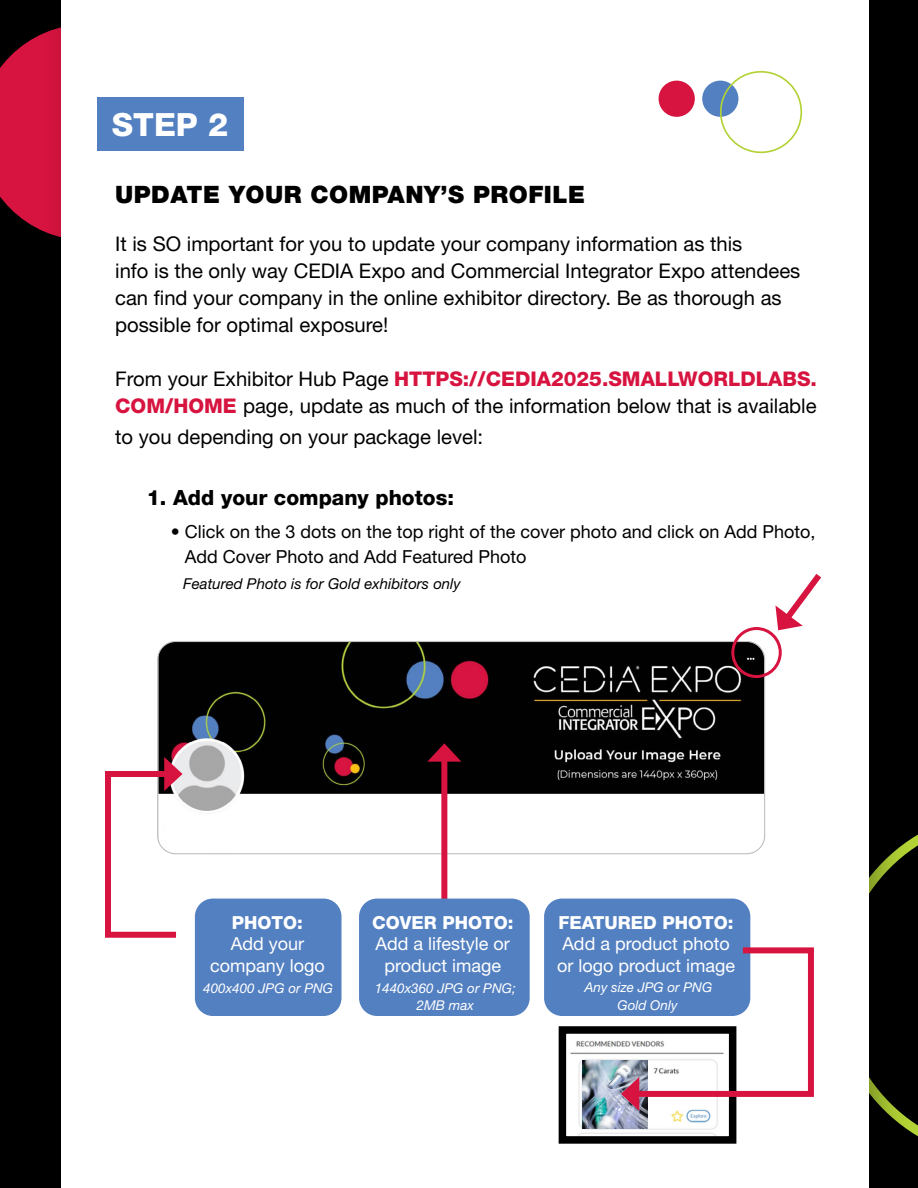
<style>
.page{position:relative;width:918px;height:1188px;background:#000}
.page>*{position:absolute;margin:0;border:0;box-sizing:border-box;transform-origin:0 0}
.t1{font:800 32.1px "Helvetica Neue LT Std";color:#fff}
.t2{font:900 24px "Helvetica Neue LT Std";letter-spacing:.02em;color:#000}
.t3{font:800 21px "Helvetica Neue LT Std";color:#000}
.t4{font:20.25px/27px "Helvetica Neue LT Std";color:#000}
.t5{font:18px/25.5px "Helvetica Neue LT Std";color:#000}
.t6{font:18px/21.6px "Helvetica Neue LT Std";color:#fff;text-align:center}
.t7{font:800 18px "Helvetica Neue LT Std";color:#fff}
.t8{font:italic 15px "Helvetica Neue LT Std";color:#000}
.t9{font:italic 13.5px/16.2px "Helvetica Neue LT Std";color:#fff;text-align:center}
.s1{font-weight:800;color:#d7143f}
</style>
<div class="page">
<svg style="left:910px;top:834px;width:8px;height:303px"></svg>
<svg style="left:0;top:34px;width:42px;height:197px;background:#b61035"></svg>
<div style="left:62px;top:0;width:807px;height:1188px;background:#fff"></div>
<div style="left:97px;top:97px;width:146px;height:54px;background:#5380c1"></div>
<img style="left:159px;top:642px;width:606px;height:211px">
<div style="left:157px;top:641px;width:608px;height:213px;border:1px solid #bcbec0;border-radius:18px"></div>
<div style="left:195px;top:899px;width:146px;height:117px;background:#5380c1;border-radius:18px"></div>
<div style="left:544px;top:899px;width:206px;height:117px;background:#5380c1;border-radius:18px"></div>
<img style="left:570px;top:1041px;width:148px;height:94px">
<div style="left:559px;top:1026px;width:177px;height:118px;border:8px solid #000"></div>
<div style="left:731px;top:627px;width:51px;height:51px;border:3px solid #d7143f;border-radius:50%"></div>
<svg style="left:105px;top:757px;width:78px;height:181px"></svg>
<div style="left:441px;top:754px;width:6px;height:177px;background:#d7143f"></div>
<svg style="left:427px;top:743px;width:34px;height:19px"></svg>
<div style="left:359px;top:899px;width:171px;height:117px;background:#5380c1;border-radius:18px"></div>
<svg style="left:775px;top:574px;width:46px;height:56px"></svg>
<img style="left:582px;top:1060px;width:66px;height:69px">
<svg style="left:621px;top:944px;width:193px;height:167px"></svg>
<div style="left:702px;top:81px;width:36px;height:36px;background:#5380c1;border-radius:50%"></div>
<div style="left:659px;top:81px;width:36px;height:36px;background:#d7143f;border-radius:50%"></div>
<div style="left:720px;top:71px;width:82px;height:82px;border:2px solid #b2d235;border-radius:50%"></div>
<div style="left:166px;top:816px;width:122px;height:33px;background:#fff"></div>
<h1 class="t1" style="left:112px;top:106px;width:118px">STEP 2</h1>
<p class="t2" style="left:115px;top:180px;width:471px">UPDATE YOUR COMPANY’S PROFILE</p>
<p class="t4" style="left:115px;top:231px;width:687px">It is SO important for you to update your company information as this<br>info is the only way CEDIA Expo and Commercial Integrator Expo attendees can find your company in the online exhibitor directory. Be as thorough as possible for optimal exposure!</p>
<p class="t4" style="left:115px;top:366px;width:703px">From your Exhibitor Hub Page <span class="s1">HTTPS://CEDIA2025.SMALLWORLDLABS.<br>COM/HOME</span> page, update as much of the information below that is available</p>
<p class="t4" style="left:115px;top:423px;width:369px">to you depending on your package level:</p>
<p class="t3" style="left:147px;top:485px;width:309px">1. Add your company photos:</p>
<p class="t5" style="left:185px;top:518px;width:632px;text-indent:-14px">• Click on the 3 dots on the top right of the cover photo and click on Add Photo,<br>Add Cover Photo and Add Featured Photo</p>
<p class="t8" style="left:183px;top:574px;width:279px">Featured Photo is for Gold exhibitors only</p>
<p class="t7" style="left:232px;top:911px;width:73px">PHOTO:</p>
<p class="t6" style="left:210px;top:933px;width:116px">Add your company logo</p>
<p class="t7" style="left:372px;top:911px;width:143px">COVER PHOTO:</p>
<p class="t6" style="left:376px;top:933px;width:136px">Add a lifestyle or product image</p>
<p class="t7" style="left:559px;top:911px;width:177px">FEATURED PHOTO:</p>
<p class="t6" style="left:557px;top:933px;width:180px;text-align:left">Add a product photo or logo product image</p>
<p class="t9" style="left:618px;top:996px;width:61px">Gold Only</p>
<p class="t9" style="left:203px;top:980px;width:131px">400x400 JPG or PNG</p>
<p class="t9" style="left:585px;top:979px;width:129px">Any size JPG or PNG</p>
<p class="t9" style="left:375px;top:980px;width:143px">1440x360 JPG or PNG;<br>2MB max</p>
</div>
